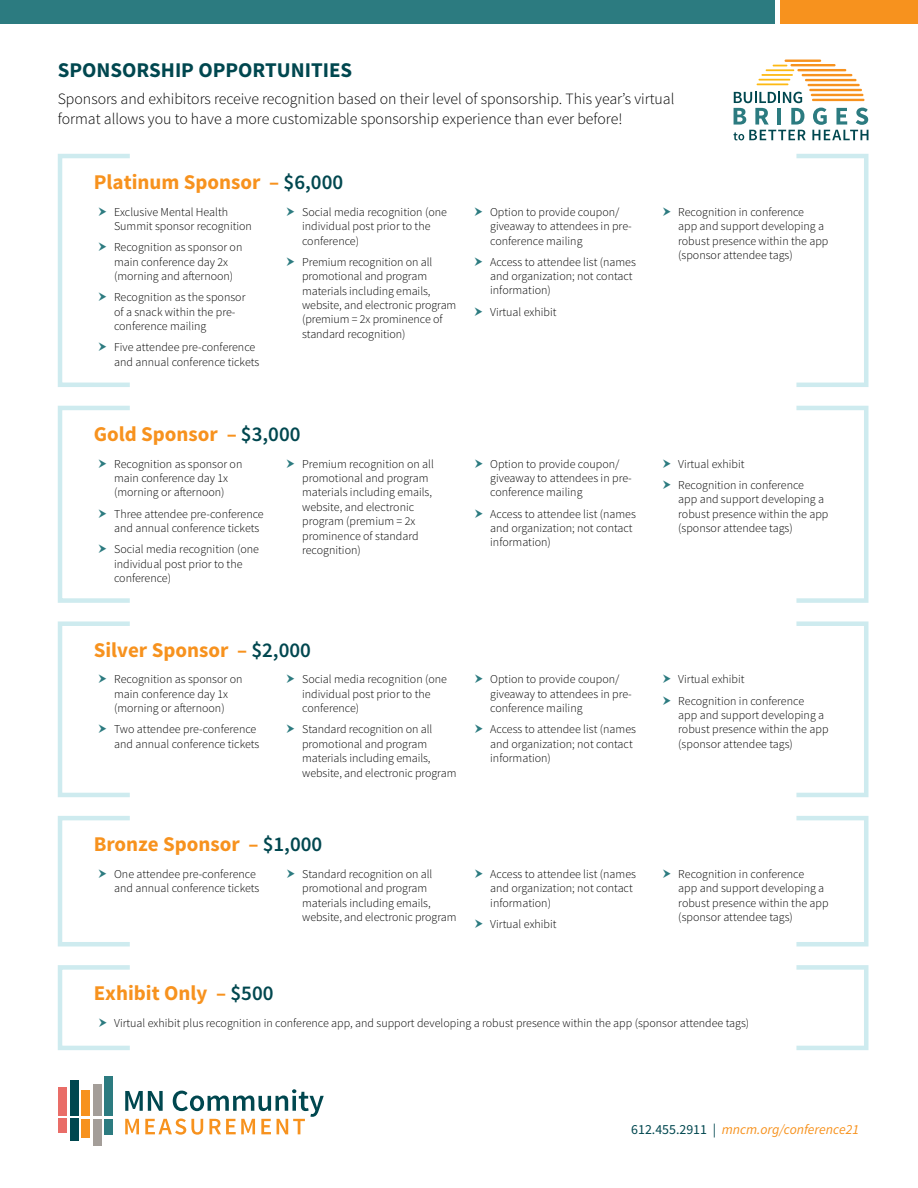
<style>
.page{position:relative;width:918px;height:1188px;background:#fff}
.page>*{position:absolute;margin:0;border:0;box-sizing:border-box;transform-origin:0 0}
.t1{font:700 21px "Source Sans Pro";color:#f7921e}
.t2{font:700 21px "Source Sans Pro";color:#00474f}
.t3{font:300 15.75px/20.2px "Source Sans Pro";color:#000}
.t4{font:italic 13.8px "Source Sans Pro";color:#f7921e}
.t5{font:300 12px/14.4px "Source Sans Pro";color:#000}
.s1{font-weight:600;color:#00474f}
.s2{font-style:normal;color:#00474f}
</style>
<div class="page">
<div style="left:0;top:0;width:774px;height:23px;background:#2c7b80"></div>
<div style="left:781px;top:0;width:137px;height:23px;background:#f7921e"></div>
<hr style="left:785px;top:60px;width:36px;height:2px;background:#f7921e">
<hr style="left:790px;top:64px;width:46px;height:2px;background:#f7921e">
<hr style="left:797px;top:69px;width:49px;height:2px;background:#f7921e">
<hr style="left:802px;top:74px;width:50px;height:2px;background:#f7921e">
<hr style="left:805px;top:79px;width:52px;height:2px;background:#f7921e">
<hr style="left:808px;top:84px;width:52px;height:2px;background:#f7921e">
<hr style="left:809px;top:89px;width:53px;height:2px;background:#f7921e">
<hr style="left:811px;top:94px;width:52px;height:2px;background:#f7921e">
<hr style="left:812px;top:99px;width:53px;height:2px;background:#f7921e">
<svg style="left:773px;top:65px;width:14px;height:1px"></svg>
<hr style="left:766px;top:69px;width:28px;height:2px;background:#fdb913">
<hr style="left:761px;top:74px;width:32px;height:2px;background:#fdb913">
<hr style="left:759px;top:79px;width:31px;height:2px;background:#fdb913">
<hr style="left:757px;top:83px;width:31px;height:2px;background:#fdb913">
<svg style="left:733px;top:92px;width:73px;height:48px"></svg>
<svg style="left:812px;top:108px;width:56px;height:32px"></svg>
<div style="left:58px;top:154px;width:74px;height:233px;border:4px solid #ceebef"></div>
<div style="left:58px;top:406px;width:74px;height:197px;border:4px solid #ceebef"></div>
<div style="left:58px;top:621px;width:74px;height:176px;border:4px solid #ceebef"></div>
<div style="left:58px;top:816px;width:74px;height:130px;border:4px solid #ceebef"></div>
<div style="left:58px;top:965px;width:74px;height:85px;border:4px solid #ceebef"></div>
<div style="left:794px;top:154px;width:74px;height:233px;border:4px solid #ceebef"></div>
<div style="left:794px;top:406px;width:74px;height:197px;border:4px solid #ceebef"></div>
<div style="left:794px;top:621px;width:74px;height:176px;border:4px solid #ceebef"></div>
<div style="left:794px;top:816px;width:74px;height:130px;border:4px solid #ceebef"></div>
<div style="left:794px;top:965px;width:74px;height:85px;border:4px solid #ceebef"></div>
<div style="left:104px;top:1076px;width:9px;height:40px;background:#2c7b80"></div>
<div style="left:93px;top:1119px;width:9px;height:26px;background:#a49e99"></div>
<div style="left:58px;top:1088px;width:9px;height:28px;background:#e96d68"></div>
<div style="left:58px;top:1119px;width:9px;height:14px;background:#e96d68"></div>
<div style="left:81px;top:1119px;width:9px;height:18px;background:#f7921e"></div>
<div style="left:93px;top:1084px;width:9px;height:32px;background:#a49e99"></div>
<div style="left:70px;top:1119px;width:8px;height:22px;background:#00474f"></div>
<div style="left:70px;top:1080px;width:8px;height:36px;background:#00474f"></div>
<div style="left:104px;top:1119px;width:9px;height:15px;background:#2c7b80"></div>
<div style="left:81px;top:1091px;width:9px;height:25px;background:#f7921e"></div>
<svg style="left:125px;top:1089px;width:199px;height:46px"></svg>
<h1 class="t2" style="left:58px;top:57px;width:296px">SPONSORSHIP OPPORTUNITIES</h1>
<h2 class="t3" style="left:58px;top:89px;width:618px">Sponsors and exhibitors receive recognition based on their level of sponsorship. This year’s virtual format allows you to have a more customizable sponsorship experience than ever before!</h2>
<h1 class="t1" style="left:94px;top:169px;width:251px">Platinum Sponsor – <span class="s1">$6,000</span></h1>
<p class="t5" style="left:114px;top:205px;width:139px">Exclusive Mental Health<br>Summit sponsor recognition</p>
<p class="t5" style="left:114px;top:240px;width:130px">Recognition as sponsor on main conference day 2x (morning and afternoon)</p>
<p class="t5" style="left:114px;top:290px;width:133px">Recognition as the sponsor of a snack within the pre&shy;conference mailing</p>
<p class="t5" style="left:114px;top:340px;width:147px">Five attendee pre-conference and annual conference tickets</p>
<p class="t5" style="left:302px;top:205px;width:146px">Social media recognition (one individual post prior to the conference)</p>
<p class="t5" style="left:302px;top:255px;width:156px">Premium recognition on all promotional and program materials including emails, website, and electronic program (premium = 2x prominence of standard recognition)</p>
<h1 class="t1" style="left:94px;top:420px;width:208px">Gold Sponsor – <span class="s1">$3,000</span></h1>
<p class="t5" style="left:490px;top:205px;width:143px">Option to provide coupon/ giveaway to attendees in pre&shy;conference mailing</p>
<p class="t5" style="left:490px;top:255px;width:147px">Access to attendee list (names and organization; not contact information)</p>
<p class="t5" style="left:490px;top:305px;width:68px">Virtual exhibit</p>
<p class="t5" style="left:114px;top:457px;width:130px">Recognition as sponsor on main conference day 1x (morning or afternoon)</p>
<p class="t5" style="left:114px;top:507px;width:151px">Three attendee pre-conference and annual conference tickets</p>
<p class="t5" style="left:114px;top:542px;width:146px">Social media recognition (one individual post prior to the conference)</p>
<p class="t5" style="left:302px;top:457px;width:133px">Premium recognition on all promotional and program materials including emails, website, and electronic program (premium = 2x prominence of standard recognition)</p>
<p class="t5" style="left:490px;top:457px;width:143px">Option to provide coupon/ giveaway to attendees in pre&shy;conference mailing</p>
<p class="t5" style="left:490px;top:507px;width:147px">Access to attendee list (names and organization; not contact information)</p>
<h1 class="t1" style="left:94px;top:636px;width:219px">Silver Sponsor – <span class="s1">$2,000</span></h1>
<p class="t5" style="left:114px;top:672px;width:130px">Recognition as sponsor on main conference day 1x (morning or afternoon)</p>
<p class="t5" style="left:114px;top:722px;width:147px">Two attendee pre-conference and annual conference tickets</p>
<p class="t5" style="left:302px;top:672px;width:146px">Social media recognition (one individual post prior to the conference)</p>
<p class="t5" style="left:302px;top:722px;width:156px">Standard recognition on all promotional and program materials including emails, website, and electronic program</p>
<h1 class="t1" style="left:94px;top:831px;width:230px">Bronze Sponsor – <span class="s1">$1,000</span></h1>
<p class="t5" style="left:490px;top:672px;width:143px">Option to provide coupon/ giveaway to attendees in pre&shy;conference mailing</p>
<p class="t5" style="left:490px;top:722px;width:147px">Access to attendee list (names and organization; not contact information)</p>
<p class="t5" style="left:114px;top:867px;width:147px">One attendee pre-conference and annual conference tickets</p>
<p class="t5" style="left:302px;top:867px;width:156px">Standard recognition on all promotional and program materials including emails, website, and electronic program</p>
<p class="t5" style="left:490px;top:867px;width:147px">Access to attendee list (names and organization; not contact information)</p>
<p class="t5" style="left:490px;top:917px;width:68px">Virtual exhibit</p>
<h1 class="t1" style="left:94px;top:980px;width:181px">Exhibit Only – <span class="s1">$500</span></h1>
<p class="t5" style="left:678px;top:205px;width:152px">Recognition in conference<br>app and support developing a robust presence within the app (sponsor attendee tags)</p>
<p class="t5" style="left:678px;top:453px;width:127px;line-height:21.1px">Virtual exhibit<br>Recognition in conference</p>
<p class="t5" style="left:678px;top:492px;width:152px">app and support developing a robust presence within the app (sponsor attendee tags)</p>
<p class="t5" style="left:678px;top:669px;width:127px;line-height:21.1px">Virtual exhibit<br>Recognition in conference</p>
<p class="t5" style="left:678px;top:708px;width:152px">app and support developing a robust presence within the app (sponsor attendee tags)</p>
<p class="t5" style="left:678px;top:867px;width:152px">Recognition in conference<br>app and support developing a robust presence within the app (sponsor attendee tags)</p>
<p class="t5" style="left:114px;top:1016px;width:637px">Virtual exhibit plus recognition in conference app, and support developing a robust presence within the app (sponsor attendee tags)</p>
<p class="t4" style="left:631px;top:1121px;width:229px"><span class="s2">612.455.2911 |</span> mncm.org/conference21</p>
</div>
